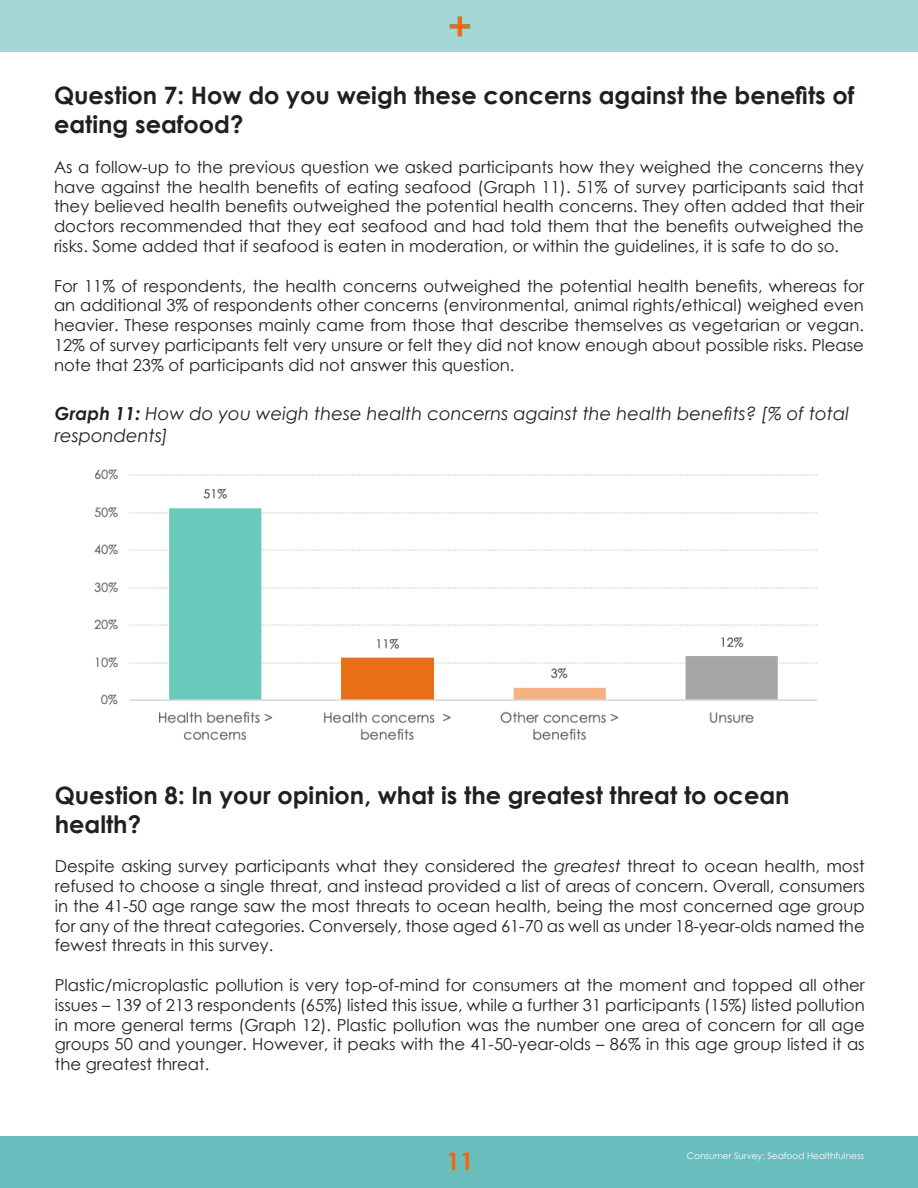
<style>
.page{position:relative;width:918px;height:1188px;background:#fff}
.page>*{position:absolute;margin:0;border:0;box-sizing:border-box;transform-origin:0 0}
.t1{font:700 24px/28.8px "Century Gothic";color:#231f20}
.t2{font:700 24px "Century Gothic";color:#ff6300}
.t3{font:italic 18px "Century Gothic";color:#231f20}
.t4{font:16.5px/19.8px "Century Gothic";color:#231f20;text-align:justify}
.t5{font:9px "Century Gothic";color:#fff}
.s1{font-weight:700}
.s2{font-style:italic}
</style>
<div class="page">
<div style="left:0;top:1137px;width:918px;height:51px;background:#6abdbd"></div>
<img style="left:94px;top:469px;width:724px;height:272px">
<div style="left:0;top:0;width:918px;height:52px;background:#a5d7d7"></div>
<img style="left:450px;top:16px;width:21px;height:21px">
<p class="t1" style="left:54px;top:80px;width:802px">Question 7: How do you weigh these concerns against the benefits of eating seafood?</p>
<p class="t4" style="left:54px;top:157px;width:812px">As a follow-up to the previous question we asked participants how they weighed the concerns they have against the health benefits of eating seafood (Graph 11). 51% of survey participants said that they believed health benefits outweighed the potential health concerns. They often added that their doctors recommended that they eat seafood and had told them that the benefits outweighed the risks. Some added that if seafood is eaten in moderation, or within the guidelines, it is safe to do so.</p>
<p class="t4" style="left:54px;top:275px;width:812px">For 11% of respondents, the health concerns outweighed the potential health benefits, whereas for an additional 3% of respondents other concerns (environmental, animal rights/ethical) weighed even heavier. These responses mainly came from those that describe themselves as vegetarian or vegan.<br>12% of survey participants felt very unsure or felt they did not know enough about possible risks. Please note that 23% of participants did not answer this question.</p>
<p class="t3" style="left:55px;top:401px;width:796px"><span class="s1">Graph 11:</span> How do you weigh these health concerns against the health benefits? [% of total</p>
<p class="t3" style="left:55px;top:423px;width:115px">respondents]</p>
<p class="t1" style="left:55px;top:780px;width:736px">Question 8: In your opinion, what is the greatest threat to ocean health?</p>
<p class="t4" style="left:55px;top:856px;width:812px">Despite asking survey participants what they considered the <span class="s2">greatest</span> threat to ocean health, most refused to choose a single threat, and instead provided a list of areas of concern. Overall, consumers in the 41-50 age range saw the most threats to ocean health, being the most concerned age group for any of the threat categories. Conversely, those aged 61-70 as well as under 18-year-olds named the fewest threats in this survey.</p>
<p class="t4" style="left:55px;top:975px;width:812px">Plastic/microplastic pollution is very top-of-mind for consumers at the moment and topped all other issues – 139 of 213 respondents (65%) listed this issue, while a further 31 participants (15%) listed pollution in more general terms (Graph 12). Plastic pollution was the number one area of concern for all age groups 50 and younger. However, it peaks with the 41-50-year-olds – 86% in this age group listed it as the greatest threat.</p>
<p class="t2" style="left:447px;top:1143px;width:28px">11</p>
<p class="t5" style="left:687px;top:1149px;width:179px">Consumer Survey: Seafood Healthfulness</p>
</div>
